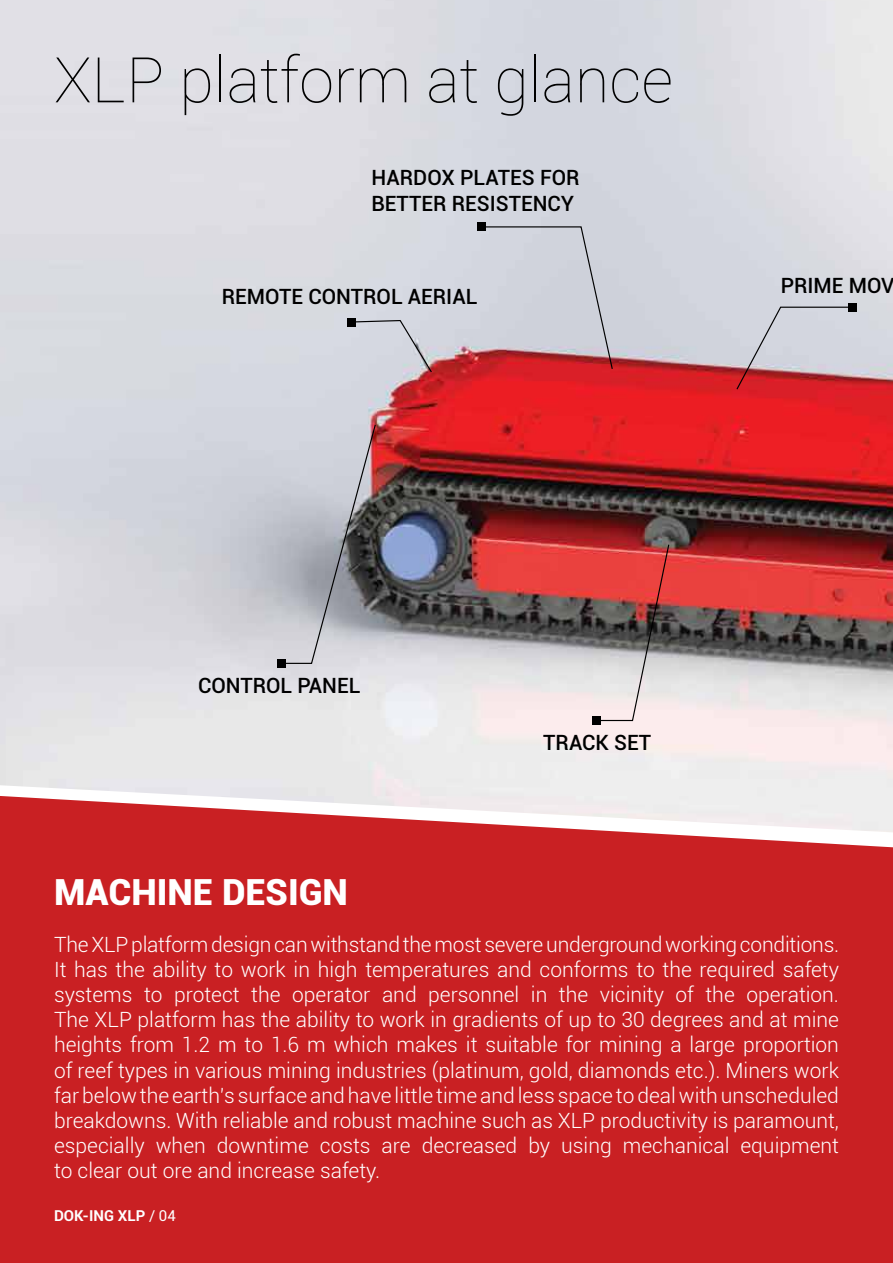
<style>
.page{position:relative;width:893px;height:1263px;background:#fff}
.page>*{position:absolute;margin:0;border:0;box-sizing:border-box;transform-origin:0 0}
.t1{font:100 63px "Roboto";color:#000}
.t2{font:900 36px "Roboto";color:#fff}
.t3{font:300 21px/25.2px "Roboto";color:#fff;text-align:justify}
.t4{font:500 21px/25.2px "Roboto";color:#000}
.t5{font:700 15px "Roboto";color:#fff}
.s1{font-weight:400}
</style>
<div class="page">
<div style="left:0;top:832px;width:893px;height:431px;background:#c92023"></div>
<img style="left:0;top:0;width:893px;height:832px">
<div style="left:848px;top:303px;width:8px;height:8px;background:#000"></div>
<div style="left:477px;top:223px;width:8px;height:8px;background:#000"></div>
<div style="left:347px;top:318px;width:8px;height:8px;background:#000"></div>
<div style="left:593px;top:716px;width:8px;height:9px;background:#000"></div>
<div style="left:278px;top:659px;width:8px;height:9px;background:#000"></div>
<svg style="left:350px;top:319px;width:83px;height:55px;background:#cbccd4"></svg>
<svg style="left:480px;top:226px;width:134px;height:144px;background:#cabac2"></svg>
<svg style="left:735px;top:306px;width:118px;height:85px;background:#cba8b0"></svg>
<svg style="left:283px;top:423px;width:94px;height:241px;background:#adacb3"></svg>
<svg style="left:596px;top:543px;width:74px;height:179px;background:#ba8180"></svg>
<h1 class="t1" style="left:54px;top:36px;width:621px">XLP platform at glance</h1>
<p class="t4" style="left:371px;top:164px;width:209px">HARDOX PLATES FOR<br>BETTER RESISTENCY</p>
<p class="t4" style="left:222px;top:283px;width:257px">REMOTE CONTROL AERIAL</p>
<p class="t4" style="left:781px;top:272px;width:115px">PRIME MOV</p>
<p class="t4" style="left:198px;top:672px;width:164px">CONTROL PANEL</p>
<p class="t4" style="left:543px;top:729px;width:109px">TRACK SET</p>
<h2 class="t2" style="left:54px;top:867px;width:295px">MACHINE DESIGN</h2>
<p class="t3" style="left:54px;top:931px;width:787px">The XLP platform design can withstand the most severe underground working conditions.<br>It has the ability to work in high temperatures and conforms to the required safety systems to protect the operator and personnel in the vicinity of the operation.<br>The XLP platform has the ability to work in gradients of up to 30 degrees and at mine heights from 1.2 m to 1.6 m which makes it suitable for mining a large proportion of reef types in various mining industries (platinum, gold, diamonds etc.). Miners work far below the earth’s surface and have little time and less space to deal with unscheduled breakdowns. With reliable and robust machine such as XLP productivity is paramount, especially when downtime costs are decreased by using mechanical equipment to clear out ore and increase safety.</p>
<p class="t5" style="left:54px;top:1205px;width:123px">DOK-ING XLP <span class="s1">/ 04</span></p>
</div>
